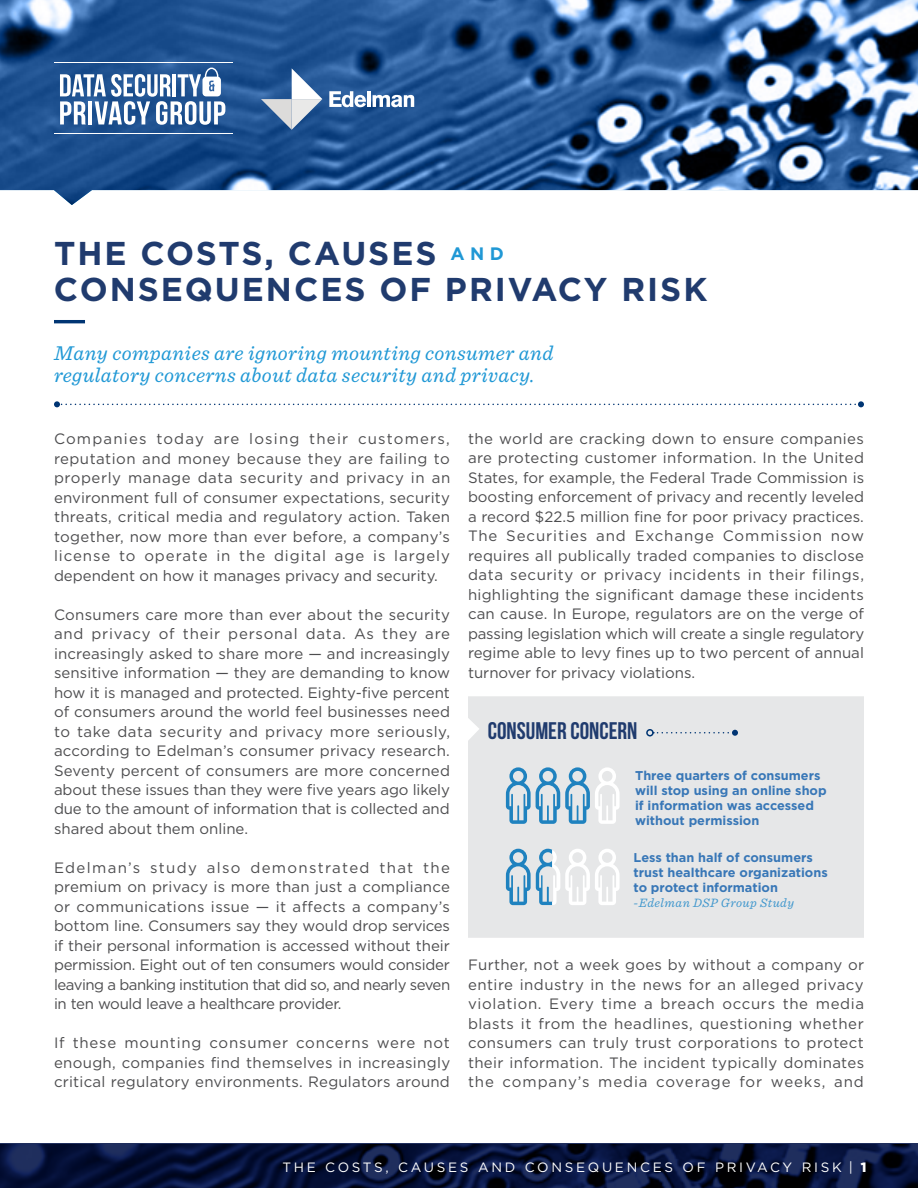
<style>
.page{position:relative;width:918px;height:1188px;background:#fff}
.page>*{position:absolute;margin:0;border:0;box-sizing:border-box;transform-origin:0 0}
.t1{font:700 33px/36.6px "Gotham HTF";letter-spacing:.06em;color:#203b6e}
.t2{font:24px "Bebas Neue";color:#203b6e}
.t3{font:italic 21px/22.2px "Sentinel";letter-spacing:.02em;color:#2098d5}
.t4{font:15px/19.5px "Gotham HTF";color:#4d4d4f;text-align:justify}
.t5{font:13.5px "Gotham HTF";letter-spacing:.2em;color:#fff}
.t6{font:700 12.75px/15px "Gotham HTF";color:#3877b7}
.t7{font:italic 12.75px "Sentinel";letter-spacing:.04em;color:#4097cd}
.s1{font-size:18px;color:#2098d5}
.s2{font-weight:900}
</style>
<div class="page">
<svg style="left:0;top:1143px;width:918px;height:45px;background:#09143a"></svg>
<img style="left:0;top:0;width:918px;height:205px">
<svg style="left:54px;top:401px;width:810px;height:6px"></svg>
<svg style="left:60px;top:68px;width:165px;height:57px"></svg>
<hr style="left:54px;top:62px;width:178px;height:1px;background:#fff">
<hr style="left:54px;top:133px;width:178px;height:1px;background:#fff">
<hr style="left:54px;top:320px;width:31px;height:3px;background:#003573">
<div style="left:468px;top:696px;width:396px;height:242px;background:#e6e7e8"></div>
<svg style="left:506px;top:767px;width:114px;height:57px;background:#b3cede"></svg>
<svg style="left:506px;top:849px;width:114px;height:56px"></svg>
<div style="left:646px;top:729px;width:8px;height:7px;border:2px solid #003573;border-radius:50%"></div>
<svg style="left:653px;top:730px;width:85px;height:6px"></svg>
<svg style="left:261px;top:68px;width:61px;height:62px;background:#6b8bb3"></svg>
<svg style="left:329px;top:91px;width:37px;height:16px"></svg>
<hr style="left:367px;top:91px;width:4px;height:16px;background:#fff">
<svg style="left:373px;top:95px;width:41px;height:12px"></svg>
<h1 class="t1" style="left:54px;top:234px;width:655px">THE COSTS, CAUSES <span class="s1">A N D<br></span>CONSEQUENCES OF PRIVACY RISK</h1>
<h3 class="t3" style="left:54px;top:341px;width:501px">Many companies are ignoring mounting consumer and regulatory concerns about data security and privacy.</h3>
<p class="t4" style="left:54px;top:429px;width:398px">Companies today are losing their customers, reputation and money because they are failing to properly manage data security and privacy in an environment full of consumer expectations, security threats, critical media and regulatory action. Taken together, now more than ever before, a company’s license to operate in the digital age is largely dependent on how it manages privacy and security.</p>
<p class="t4" style="left:54px;top:604px;width:398px">Consumers care more than ever about the security and privacy of their personal data. As they are increasingly asked to share more — and increasingly sensitive information — they are demanding to know how it is managed and protected. Eighty-five percent of consumers around the world feel businesses need to take data security and privacy more seriously, according to Edelman’s consumer privacy research.<br>Seventy percent of consumers are more concerned about these issues than they were five years ago likely due to the amount of information that is collected and shared about them online.</p>
<p class="t4" style="left:54px;top:858px;width:398px">Edelman’s study also demonstrated that the premium on privacy is more than just a compliance or communications issue — it affects a company’s bottom line. Consumers say they would drop services if their personal information is accessed without their permission. Eight out of ten consumers would consider leaving a banking institution that did so, and nearly seven in ten would leave a healthcare provider.</p>
<p class="t4" style="left:54px;top:1033px;width:398px">If these mounting consumer concerns were not enough, companies find themselves in increasingly critical regulatory environments. Regulators around</p>
<p class="t4" style="left:468px;top:429px;width:398px">the world are cracking down to ensure companies are protecting customer information. In the United States, for example, the Federal Trade Commission is boosting enforcement of privacy and recently leveled a record $22.5 million fine for poor privacy practices.<br>The Securities and Exchange Commission now requires all publically traded companies to disclose data security or privacy incidents in their filings, highlighting the significant damage these incidents can cause. In Europe, regulators are on the verge of passing legislation which will create a single regulatory regime able to levy fines up to two percent of annual turnover for privacy violations.</p>
<h2 class="t2" style="left:488px;top:718px;width:151px">CONSUMER CONCERN</h2>
<p class="t6" style="left:635px;top:767px;width:193px">Three quarters of consumers will stop using an online shop if information was accessed without permission</p>
<p class="t6" style="left:634px;top:850px;width:196px">Less than half of consumers trust healthcare organizations to protect information</p>
<p class="t7" style="left:634px;top:893px;width:162px">-Edelman DSP Group Study</p>
<p class="t4" style="left:468px;top:955px;width:398px">Further, not a week goes by without a company or entire industry in the news for an alleged privacy violation. Every time a breach occurs the media blasts it from the headlines, questioning whether consumers can truly trust corporations to protect their information. The incident typically dominates the company’s media coverage for weeks, and</p>
<p class="t5" style="left:282px;top:1160px;width:586px">THE COSTS, CAUSES AND CONSEQUENCES OF PRIVACY RISK | <span class="s2">1</span></p>
</div>
